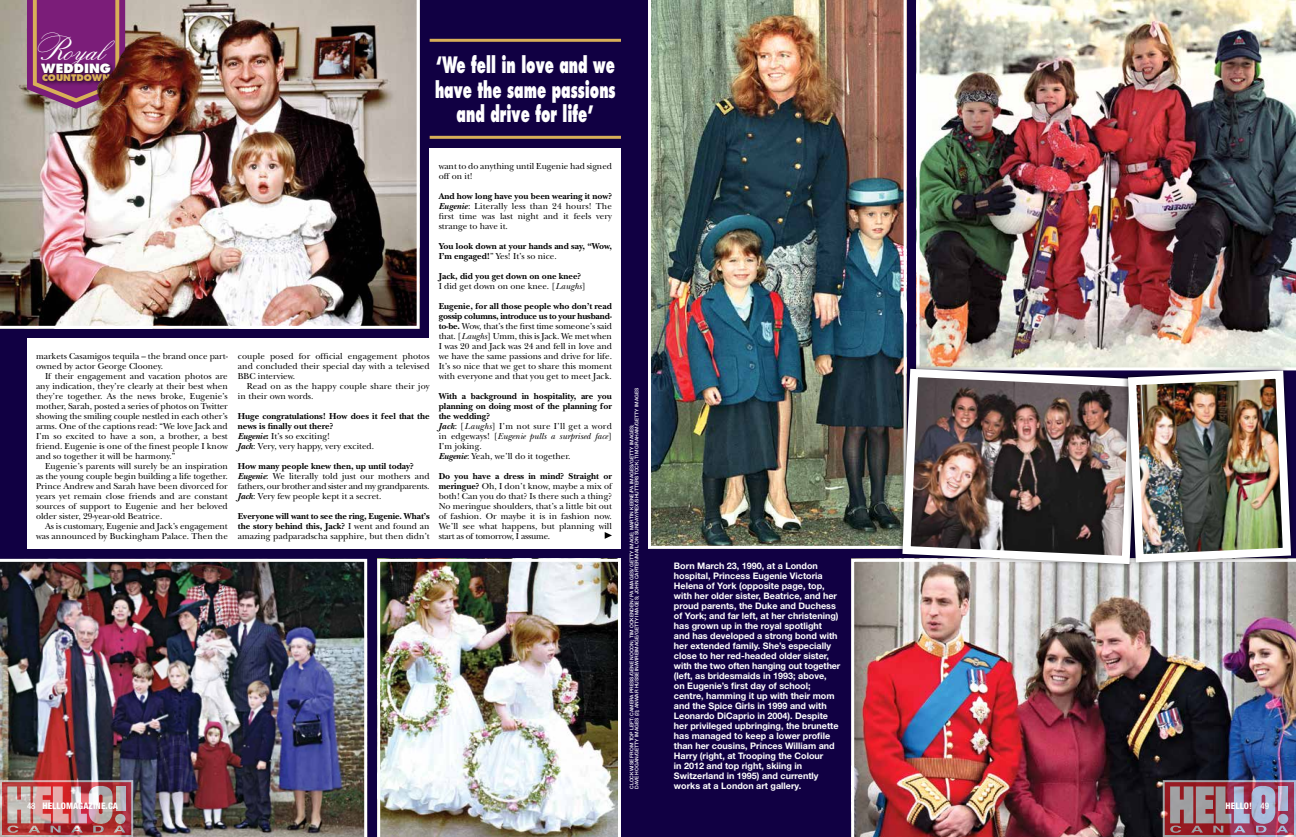
<style>
.page{position:relative;width:1296px;height:837px;background:#110043}
.page>*{position:absolute;margin:0;border:0;box-sizing:border-box;transform-origin:0 0}
.t1{font:32.2px "Citadel Script Std";color:#fff}
.t2{font:800 22px/24.5px "Futura";color:#fff;text-align:center;scale:.6 1}
.t3{font:800 12.4px "Futura";color:#fff}
.t4{font:9px/10px "New Baskerville";color:#000;text-align:justify}
.t5{font:700 9px/10px "Helvetica Neue LT Std";color:#fff}
.t6{font:700 9px/10px "New Baskerville";color:#000}
.t7{font:800 condensed 9px "Helvetica Neue LT Std";letter-spacing:.01em;color:#fff}
.t8{font:800 8.9px "Futura";color:#d8af58}
.t9{font:500 5px/5px "Helvetica Neue LT Std";color:#fff}
.s1{font-weight:700}
.s2{font-weight:700;font-style:italic}
.s3{font-weight:400}
.s4{font-weight:400;font-style:italic}
.s5{font-style:italic}
.s6{font-weight:500}
</style>
<div class="page">
<img style="left:0;top:0;width:420px;height:329px">
<img style="left:917px;top:0;width:379px;height:364px">
<img style="left:377px;top:559px;width:244px;height:278px">
<img style="left:0;top:559px;width:367px;height:278px">
<img style="left:648px;top:0;width:259px;height:549px">
<div style="left:27px;top:339px;width:412px;height:210px;background:#fff"></div>
<div style="left:430px;top:149px;width:191px;height:400px;background:#fff"></div>
<hr style="left:430px;top:39px;width:191px;height:3px;background:#d8af58">
<hr style="left:430px;top:136px;width:191px;height:3px;background:#d8af58">
<img style="left:851px;top:559px;width:445px;height:278px">
<svg style="left:605px;top:532px;width:7px;height:7px"></svg>
<img style="left:0;top:0;width:349px;height:256px">
<svg style="left:895px;top:362px;width:249px;height:209px;background:#a3a098"></svg>
<svg style="left:898px;top:365px;width:9px;height:203px;background:#8a8a84"></svg>
<img style="left:907px;top:364px;width:389px;height:205px">
<img style="left:0;top:780px;width:133px;height:57px">
<svg style="left:1163px;top:780px;width:133px;height:57px;background:#9f7081"></svg>
<h1 class="t1" style="left:38px;top:29px;width:70px">Royal</h1>
<h3 class="t3" style="left:41px;top:61px;width:71px">WEDDING</h3>
<p class="t8" style="left:42px;top:72px;width:70px">COUNTDOWN</p>
<h2 class="t2" style="left:435px;top:53px;width:303px">‘We fell in love and we have the same passions and drive for life’</h2>
<p class="t4" style="left:36px;top:351px;width:193px">markets Casamigos tequila – the brand once part&shy;owned by actor George Clooney.</p>
<p class="t4" style="left:36px;top:371px;width:193px;text-indent:9px">If their engagement and vacation photos are any indication, they’re clearly at their best when they’re together. As the news broke, Eugenie’s mother, Sarah, posted a series of photos on Twitter showing the smiling couple nestled in each other’s arms. One of the captions read: “We love Jack and I’m so excited to have a son, a brother, a best friend. Eugenie is one of the finest people I know and so together it will be harmony.”</p>
<p class="t4" style="left:36px;top:461px;width:193px;text-indent:9px">Eugenie’s parents will surely be an inspiration as the young couple begin building a life together.<br>Prince Andrew and Sarah have been divorced for years yet remain close friends and are constant sources of support to Eugenie and her beloved older sister, 29-year-old Beatrice.</p>
<p class="t4" style="left:36px;top:521px;width:193px;text-align:right">As is customary, Eugenie and Jack’s engagement was announced by Buckingham Palace. Then the</p>
<p class="t4" style="left:439px;top:161px;width:175px">want to do anything until Eugenie had signed off on it!</p>
<p class="t4" style="left:439px;top:191px;width:175px"><span class="s1">And how long have you been wearing it now?<br></span><span class="s2">Eugenie</span>: Literally less than 24 hours! The first time was last night and it feels very strange to have it.</p>
<p class="t6" style="left:439px;top:241px;width:175px">You look down at your hands and say, “Wow,<br>I’m engaged!<span class="s3">” Yes! It’s so nice.</span></p>
<p class="t6" style="left:439px;top:271px;width:149px">Jack, did you get down on one knee?<br><span class="s3">I did get down on one knee. [</span><span class="s4">Laughs</span><span class="s3">]</span></p>
<p class="t4" style="left:439px;top:301px;width:175px"><span class="s1">Eugenie, for all those people who don’t read gossip columns, introduce us to your husband&shy;to-be.</span> Wow, that’s the first time someone’s said that. [<span class="s5">Laughs</span>] Umm, this is Jack. We met when I was 20 and Jack was 24 and fell in love and we have the same passions and drive for life.<br>It’s so nice that we get to share this moment with everyone and that you get to meet Jack.</p>
<p class="t6" style="left:439px;top:391px;width:175px">With a background in hospitality, are you planning on doing most of the planning for the wedding?<br><span class="s5">Jack</span><span class="s3">: [</span><span class="s4">Laughs</span><span class="s3">] I’m not sure I’ll get a word in edgeways! [</span><span class="s4">Eugenie pulls a surprised face</span><span class="s3">] I’m joking.<br></span><span class="s5">Eugenie</span><span class="s3">: Yeah, we’ll do it together.</span></p>
<p class="t4" style="left:439px;top:471px;width:175px"><span class="s1">Do you have a dress in mind? Straight or meringue?</span> Oh, I don’t know, maybe a mix of both! Can you do that? Is there such a thing?<br>No meringue shoulders, that’s a little bit out of fashion. Or maybe it is in fashion now.<br>We’ll see what happens, but planning will start as of tomorrow, I assume.</p>
<p class="t4" style="left:238px;top:351px;width:193px">couple posed for official engagement photos and concluded their special day with a televised BBC interview.</p>
<p class="t4" style="left:238px;top:381px;width:193px;text-indent:9px">Read on as the happy couple share their joy in their own words.</p>
<p class="t6" style="left:238px;top:411px;width:193px">Huge congratulations! How does it feel that the news is finally out there?<br><span class="s5">Eugenie</span>: <span class="s3">It’s so exciting!<br></span><span class="s5">Jack</span><span class="s3">: Very, very happy, very excited.</span></p>
<p class="t4" style="left:238px;top:461px;width:193px;text-align:left"><span class="s1">How many people knew then, up until today?<br></span><span class="s2">Eugenie</span>: We literally told just our mothers and fathers, our brother and sister and my grandparents.<br><span class="s2">Jack</span>: Very few people kept it a secret.</p>
<p class="t6" style="left:238px;top:511px;width:193px;text-align:justify">Everyone will want to see the ring, Eugenie. What’s the story behind this, Jack? <span class="s3">I went and found an amazing padparadscha sapphire, but then didn’t</span></p>
<p class="t7" style="left:27px;top:800px;width:93px"><span class="s6">48</span> HELLOMAGAZINE.CA</p>
<p class="t9" style="left:629px;top:789px;width:402px;rotate:-90deg">CLOCKWISE FROM TOP LEFT: CAMERA PRESS/GENE NOCON; TIM OCKENDEN/ PA IMAGES/ GETTY IMAGE; MARTIN KEENE/PA IMAGES/GETTY IMAGES;<br>DAVE HOGAN/GETTY IMAGES (2); ANWAR HUSSEIN/WIREIMAGE/GETTY IMAGES; JOHN CARTER/MAIL ON SUNDAY/REX/SHUTTERSTOCK; TIM GRAHAM/GETTY IMAGES</p>
<p class="t5" style="left:674px;top:560px;width:168px">Born March 23, 1990, at a London hospital, Princess Eugenie Victoria Helena of York (opposite page, top, with her older sister, Beatrice, and her proud parents, the Duke and Duchess of York; and far left, at her christening) has grown up in the royal spotlight<br>and has developed a strong bond with her extended family. She’s especially close to her red-headed older sister, with the two often hanging out together (left, as bridesmaids in 1993; above,<br>on Eugenie’s first day of school; centre, hamming it up with their mom and the Spice Girls in 1999 and with Leonardo DiCaprio in 2004). Despite her privileged upbringing, the brunette has managed to keep a lower profile than her cousins, Princes William and Harry (right, at Trooping the Colour<br>in 2012 and top right, skiing in Switzerland in 1995) and currently works at a London art gallery.</p>
<p class="t7" style="left:1226px;top:800px;width:45px">HELLO! <span class="s6">49</span></p>
</div>
